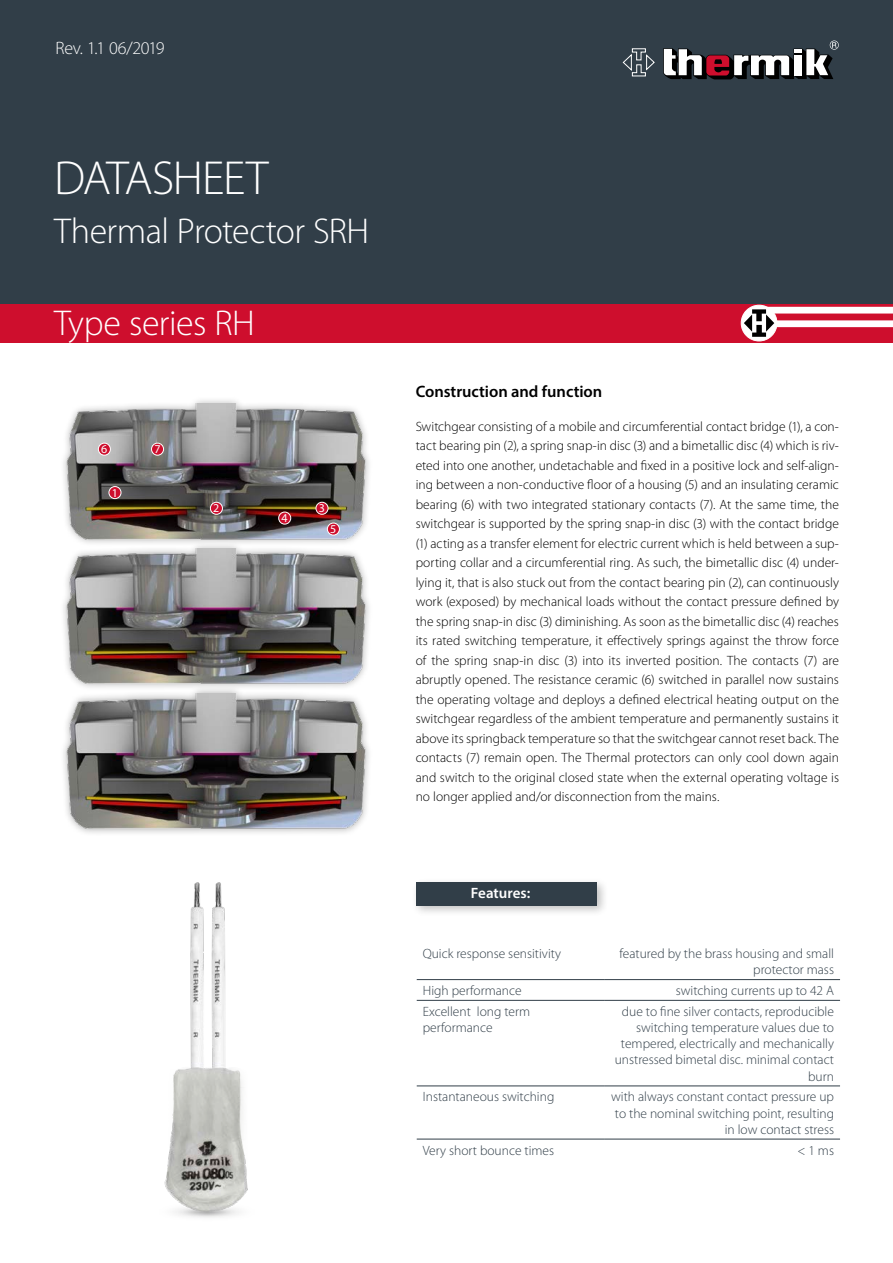
<style>
.page{position:relative;width:893px;height:1263px;background:#fff}
.page>*{position:absolute;margin:0;border:0;box-sizing:border-box;transform-origin:0 0}
.t1{font:300 48px "Myriad Pro";letter-spacing:-.03em;color:#fff}
.t2{font:300 36px "Myriad Pro";letter-spacing:-.015em;color:#fff}
.t3{font:300 18px "Myriad Pro";letter-spacing:-.02em;color:#fff}
.t4{font:600 16.5px "Myriad Pro";color:#000}
.t5{font:600 15px "Myriad Pro";color:#fff}
.t6{font:300 13.5px/19.5px "Myriad Pro";letter-spacing:.005em;color:#000;text-align:justify}
.t7{font:300 13.5px/16.2px "Myriad Pro";color:#313e48;text-align:right}
.t8{font:12px "Myriad Pro";color:#fff}
</style>
<div class="page">
<img style="left:164px;top:882px;width:84px;height:336px">
<div style="left:0;top:0;width:893px;height:306px;background:#313e48"></div>
<div style="left:411px;top:877px;width:197px;height:40px;background:#000;opacity:.25"></div>
<div style="left:417px;top:882px;width:180px;height:23px;background:#313e48"></div>
<div style="left:0;top:304px;width:893px;height:38px;background:#ce0e2d"></div>
<div style="left:743px;top:320px;width:150px;height:7px;background:#fff"></div>
<div style="left:758px;top:307px;width:135px;height:7px;background:#fff"></div>
<div style="left:741px;top:305px;width:36px;height:36px;background:#fff;border-radius:50%"></div>
<div style="left:741px;top:305px;width:36px;height:36px;border:1px solid #fff;border-radius:50%"></div>
<svg style="left:744px;top:309px;width:30px;height:28px"></svg>
<hr style="left:417px;top:979px;width:188px;height:1px;background:#313e48">
<hr style="left:605px;top:979px;width:235px;height:1px;background:#313e48">
<hr style="left:605px;top:1000px;width:235px;height:1px;background:#313e48">
<hr style="left:605px;top:1086px;width:235px;height:1px;background:#313e48">
<hr style="left:417px;top:1139px;width:188px;height:1px;background:#313e48">
<hr style="left:605px;top:1139px;width:235px;height:1px;background:#313e48">
<hr style="left:417px;top:1000px;width:188px;height:1px;background:#313e48">
<hr style="left:417px;top:1086px;width:188px;height:1px;background:#313e48">
<svg style="left:663px;top:42px;width:174px;height:37px"></svg>
<svg style="left:622px;top:48px;width:33px;height:29px"></svg>
<div style="left:60px;top:541px;width:312px;height:150px;background:#000;opacity:.35"></div>
<img style="left:67px;top:549px;width:298px;height:136px">
<div style="left:60px;top:685px;width:312px;height:151px;background:#000;opacity:.35"></div>
<img style="left:67px;top:694px;width:298px;height:136px">
<div style="left:60px;top:396px;width:312px;height:151px;background:#000;opacity:.35"></div>
<img style="left:67px;top:404px;width:298px;height:136px">
<div style="left:109px;top:486px;width:12px;height:13px;background:#ce0e2d;border-radius:50%"></div>
<div style="left:109px;top:486px;width:12px;height:13px;border:1px solid #fff;border-radius:50%"></div>
<div style="left:210px;top:502px;width:12px;height:12px;background:#ce0e2d;border-radius:50%"></div>
<div style="left:210px;top:502px;width:13px;height:13px;border:1px solid #fff;border-radius:50%"></div>
<div style="left:279px;top:512px;width:12px;height:12px;background:#ce0e2d;border-radius:50%"></div>
<div style="left:278px;top:512px;width:13px;height:12px;border:1px solid #fff;border-radius:50%"></div>
<div style="left:327px;top:523px;width:12px;height:12px;background:#ce0e2d;border-radius:50%"></div>
<div style="left:327px;top:523px;width:13px;height:12px;border:1px solid #fff;border-radius:50%"></div>
<div style="left:316px;top:502px;width:12px;height:12px;background:#ce0e2d;border-radius:50%"></div>
<div style="left:316px;top:502px;width:12px;height:13px;border:1px solid #fff;border-radius:50%"></div>
<div style="left:98px;top:443px;width:12px;height:12px;background:#ce0e2d;border-radius:50%"></div>
<div style="left:98px;top:443px;width:13px;height:13px;border:1px solid #fff;border-radius:50%"></div>
<div style="left:151px;top:443px;width:13px;height:12px;background:#ce0e2d;border-radius:50%"></div>
<div style="left:151px;top:443px;width:13px;height:13px;border:1px solid #fff;border-radius:50%"></div>
<h3 class="t3" style="left:55px;top:38px;width:111px">Rev. 1.1 06/2019</h3>
<h1 class="t1" style="left:54px;top:152px;width:216px">DATASHEET</h1>
<h2 class="t2" style="left:54px;top:211px;width:317px">Thermal Protector SRH</h2>
<h2 class="t2" style="left:54px;top:303px;width:202px">Type series RH</h2>
<p class="t8" style="left:101px;top:442px;width:8px">6</p>
<p class="t8" style="left:154px;top:442px;width:8px">7</p>
<p class="t8" style="left:112px;top:485px;width:8px">1</p>
<p class="t8" style="left:213px;top:501px;width:8px">2</p>
<p class="t8" style="left:282px;top:511px;width:8px">4</p>
<p class="t8" style="left:319px;top:497px;width:8px">3</p>
<p class="t8" style="left:319px;top:501px;width:8px">3</p>
<p class="t8" style="left:330px;top:522px;width:8px">5</p>
<p class="t4" style="left:416px;top:381px;width:188px">Construction and function</p>
<p class="t6" style="left:416px;top:417px;width:425px">Switchgear consisting of a mobile and circumferential contact bridge (1), a con&shy;tact bearing pin (2), a spring snap-in disc (3) and a bimetallic disc (4) which is riv&shy;eted into one another, undetachable and fixed in a positive lock and self-align&shy;ing between a non-conductive floor of a housing (5) and an insulating ceramic bearing (6) with two integrated stationary contacts (7). At the same time, the switchgear is supported by the spring snap-in disc (3) with the contact bridge (1) acting as a transfer element for electric current which is held between a sup&shy;porting collar and a circumferential ring. As such, the bimetallic disc (4) under&shy;lying it, that is also stuck out from the contact bearing pin (2), can continuously work (exposed) by mechanical loads without the contact pressure defined by the spring snap-in disc (3) diminishing. As soon as the bimetallic disc (4) reaches its rated switching temperature, it effectively springs against the throw force of the spring snap-in disc (3) into its inverted position. The contacts (7) are abruptly opened. The resistance ceramic (6) switched in parallel now sustains the operating voltage and deploys a defined electrical heating output on the switchgear regardless of the ambient temperature and permanently sustains it above its springback temperature so that the switchgear cannot reset back. The contacts (7) remain open. The Thermal protectors can only cool down again and switch to the original closed state when the external operating voltage is no longer applied and/or disconnection from the mains.</p>
<p class="t5" style="left:471px;top:884px;width:61px">Features:</p>
<p class="t7" style="left:423px;top:946px;width:140px">Quick response sensitivity</p>
<p class="t7" style="left:620px;top:946px;width:216px">featured by the brass housing and small protector mass</p>
<p class="t7" style="left:423px;top:983px;width:101px">High performance</p>
<p class="t7" style="left:676px;top:983px;width:160px">switching currents up to 42 A</p>
<p class="t7" style="left:423px;top:1003px;width:109px;text-align:left">Excellent long term performance</p>
<p class="t7" style="left:615px;top:1003px;width:221px">due to fine silver contacts, reproducible switching temperature values due to tempered, electrically and mechanically unstressed bimetal disc. minimal contact burn</p>
<p class="t7" style="left:423px;top:1089px;width:133px">Instantaneous switching</p>
<p class="t7" style="left:611px;top:1089px;width:224px">with always constant contact pressure up to the nominal switching point, resulting in low contact stress</p>
<p class="t7" style="left:423px;top:1142px;width:133px">Very short bounce times</p>
<p class="t7" style="left:797px;top:1142px;width:38px">&lt; 1 ms</p>
</div>
